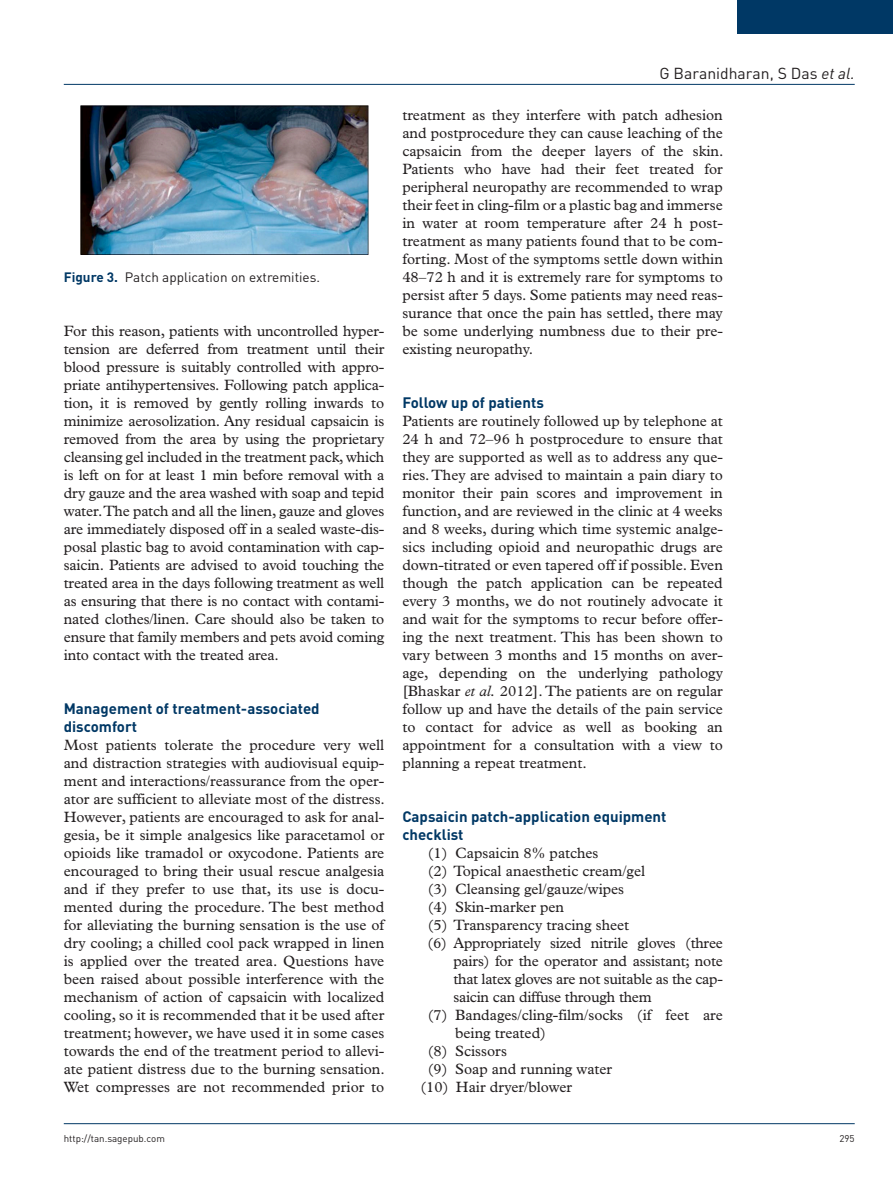
<style>
.page{position:relative;width:893px;height:1191px;background:#fff}
.page>*{position:absolute;margin:0;border:0;box-sizing:border-box;transform-origin:0 0}
.t1{font:15.75px "DIN";color:#231f20}
.Text{font:15px/18px "Plantin Std";color:#231f20;text-align:justify}
.Text-Indent{font:15px/18px "Plantin Std";letter-spacing:-.01em;color:#231f20;text-align:justify}
.NL{font:15px/18px "Plantin Std";color:#231f20;text-align:justify}
.SEC-A{font:700 15px/18px "DIN";color:#003865}
.FG{font:13.5px "DIN";color:#231f20}
.t2{font:9.75px "DIN";color:#231f20}
.s1{font-weight:700;color:#003865}
.s2{font-style:italic}
</style>
<div class="page">
<hr style="left:64px;top:84px;width:791px;height:1px;background:#003865">
<hr style="left:64px;top:1123px;width:791px;height:1px;background:#003865">
<div style="left:738px;top:0;width:155px;height:34px;background:#003865"></div>
<img style="left:80px;top:106px;width:288px;height:148px">
<p class="FG" style="left:64px;top:268px;width:258px"><span class="s1">Figure 3.</span> Patch application on extremities.</p>
<p class="Text-Indent" style="left:64px;top:322px;width:322px">For this reason, patients with uncontrolled hyper&shy;tension are deferred from treatment until their blood pressure is suitably controlled with appro&shy;priate antihypertensives. Following patch applica&shy;tion, it is removed by gently rolling inwards to minimize aerosolization. Any residual capsaicin is removed from the area by using the proprietary cleansing gel included in the treatment pack, which is left on for at least 1 min before removal with a dry gauze and the area washed with soap and tepid water. The patch and all the linen, gauze and gloves are immediately disposed off in a sealed waste-dis&shy;posal plastic bag to avoid contamination with cap&shy;saicin. Patients are advised to avoid touching the treated area in the days following treatment as well as ensuring that there is no contact with contami&shy;nated clothes/linen. Care should also be taken to ensure that family members and pets avoid coming into contact with the treated area.</p>
<p class="SEC-A" style="left:64px;top:699px;width:257px">Management of treatment-associated discomfort</p>
<p class="Text" style="left:64px;top:736px;width:323px">Most patients tolerate the procedure very well and distraction strategies with audiovisual equip&shy;ment and interactions/reassurance from the oper&shy;ator are sufficient to alleviate most of the distress.<br>However, patients are encouraged to ask for anal&shy;gesia, be it simple analgesics like paracetamol or opioids like tramadol or oxycodone. Patients are encouraged to bring their usual rescue analgesia and if they prefer to use that, its use is docu&shy;mented during the procedure. The best method for alleviating the burning sensation is the use of dry cooling; a chilled cool pack wrapped in linen is applied over the treated area. Questions have been raised about possible interference with the mechanism of action of capsaicin with localized cooling, so it is recommended that it be used after treatment; however, we have used it in some cases towards the end of the treatment period to allevi&shy;ate patient distress due to the burning sensation.<br>Wet compresses are not recommended prior to</p>
<p class="t1" style="left:659px;top:63px;width:197px">G Baranidharan, S Das <span class="s2">et al.</span></p>
<p class="Text" style="left:402px;top:106px;width:323px">treatment as they interfere with patch adhesion and postprocedure they can cause leaching of the capsaicin from the deeper layers of the skin.<br>Patients who have had their feet treated for peripheral neuropathy are recommended to wrap their feet in cling-film or a plastic bag and immerse in water at room temperature after 24 h post&shy;treatment as many patients found that to be com&shy;forting. Most of the symptoms settle down within 48–72 h and it is extremely rare for symptoms to persist after 5 days. Some patients may need reas&shy;surance that once the pain has settled, there may be some underlying numbness due to their pre&shy;existing neuropathy.</p>
<p class="SEC-A" style="left:402px;top:393px;width:143px">Follow up of patients</p>
<p class="Text" style="left:402px;top:412px;width:322px">Patients are routinely followed up by telephone at 24 h and 72–96 h postprocedure to ensure that they are supported as well as to address any que&shy;ries. They are advised to maintain a pain diary to monitor their pain scores and improvement in function, and are reviewed in the clinic at 4 weeks and 8 weeks, during which time systemic analge&shy;sics including opioid and neuropathic drugs are down-titrated or even tapered off if possible. Even though the patch application can be repeated every 3 months, we do not routinely advocate it and wait for the symptoms to recur before offer&shy;ing the next treatment. This has been shown to vary between 3 months and 15 months on aver&shy;age, depending on the underlying pathology [Bhaskar <span class="s2">et al.</span> 2012]. The patients are on regular follow up and have the details of the pain service to contact for advice as well as booking an appointment for a consultation with a view to planning a repeat treatment.</p>
<p class="SEC-A" style="left:402px;top:807px;width:266px">Capsaicin patch-application equipment checklist</p>
<p class="NL" style="left:428px;top:844px;width:172px">(1) Capsaicin 8% patches</p>
<p class="NL" style="left:428px;top:862px;width:219px">(2) Topical anaesthetic cream/gel</p>
<p class="NL" style="left:428px;top:880px;width:198px">(3) Cleansing gel/gauze/wipes</p>
<p class="NL" style="left:428px;top:898px;width:138px">(4) Skin-marker pen</p>
<p class="NL" style="left:428px;top:916px;width:203px">(5) Transparency tracing sheet</p>
<p class="NL" style="left:453px;top:934px;width:271px;text-indent:-26px">(6) Appropriately sized nitrile gloves (three pairs) for the operator and assistant; note that latex gloves are not suitable as the cap&shy;saicin can diffuse through them</p>
<p class="NL" style="left:455px;top:1006px;width:269px;text-indent:-27px">(7) Bandages/cling-film/socks (if feet are being treated)</p>
<p class="NL" style="left:428px;top:1042px;width:81px">(8) Scissors</p>
<p class="NL" style="left:428px;top:1060px;width:186px">(9) Soap and running water</p>
<p class="NL" style="left:420px;top:1078px;width:153px">(10) Hair dryer/blower</p>
<p class="t2" style="left:64px;top:1132px;width:103px">http://tan.sagepub.com</p>
<p class="t2" style="left:839px;top:1132px;width:17px">295</p>
</div>
